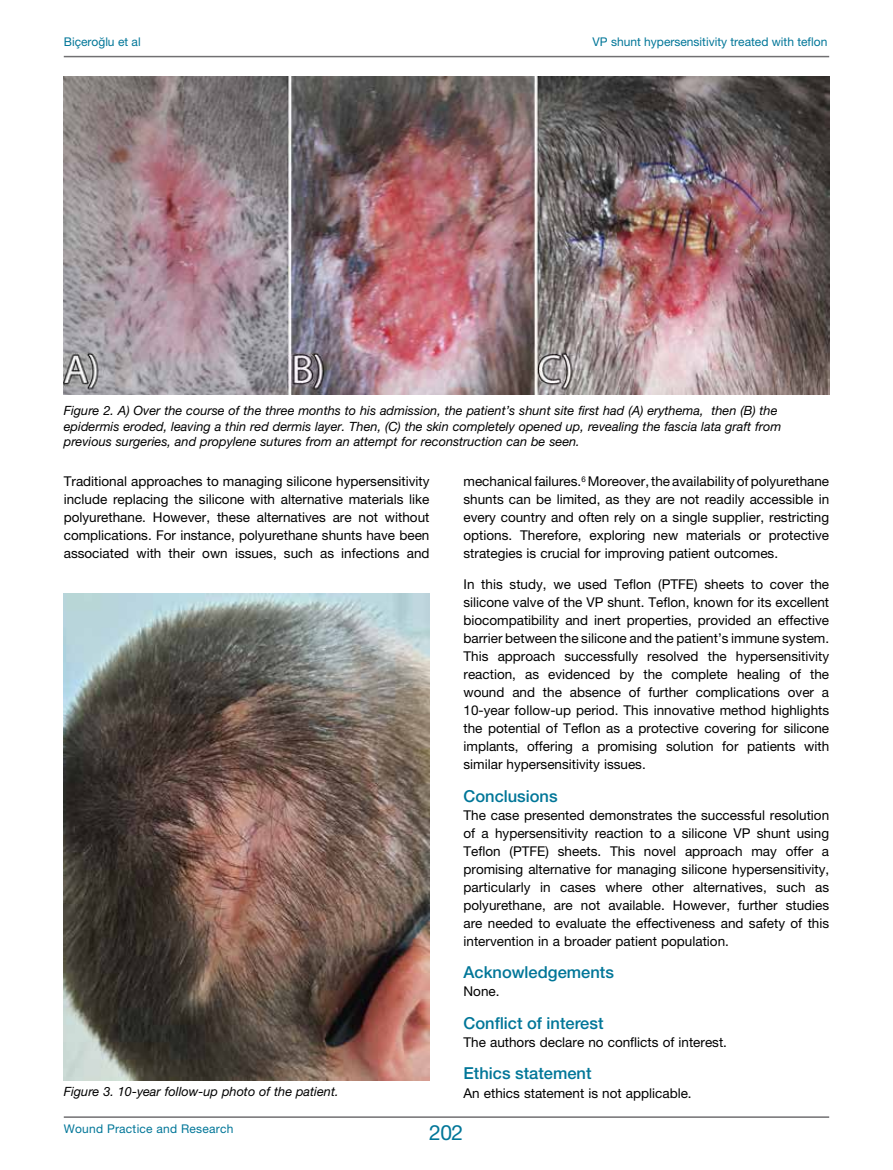
<style>
.page{position:relative;width:893px;height:1170px;background:#fff}
.page>*{position:absolute;margin:0;border:0;box-sizing:border-box;transform-origin:0 0}
.t1{font:21px "Helvetica Neue LT Pro";color:#007698}
.t2{font:500 16.5px "Helvetica Neue LT Pro";color:#007698}
.t3{font:13.5px/18px "Helvetica Neue LT Pro";color:#000;text-align:justify}
.t4{font:italic 12.75px/15.3px "Helvetica Neue LT Pro";color:#000}
.t5{font:12px "Helvetica Neue LT Pro";color:#007698}
.t6{font:12px "Helvetica Neue LT Pro";letter-spacing:.02em;color:#007698}
</style>
<div class="page">
<hr style="left:64px;top:1116px;width:765px;height:1px;background:#717072">
<hr style="left:64px;top:56px;width:765px;height:1px;background:#717072">
<img style="left:64px;top:77px;width:765px;height:317px">
<img style="left:64px;top:593px;width:365px;height:487px">
<p class="t5" style="left:64px;top:34px;width:78px">Biçeroğlu et al</p>
<p class="t5" style="left:593px;top:34px;width:236px">VP shunt hypersensitivity treated with teflon</p>
<p class="t4" style="left:64px;top:403px;width:719px">Figure 2. A) Over the course of the three months to his admission, the patient’s shunt site first had (A) erythema, then (B) the epidermis eroded, leaving a thin red dermis layer. Then, (C) the skin completely opened up, revealing the fascia lata graft from previous surgeries, and propylene sutures from an attempt for reconstruction can be seen.</p>
<p class="t3" style="left:64px;top:472px;width:367px">Traditional approaches to managing silicone hypersensitivity include replacing the silicone with alternative materials like polyurethane. However, these alternatives are not without complications. For instance, polyurethane shunts have been associated with their own issues, such as infections and</p>
<p class="t4" style="left:64px;top:1083px;width:276px">Figure 3. 10-year follow-up photo of the patient.</p>
<p class="t3" style="left:463px;top:472px;width:367px">mechanical failures.<sup>6</sup> Moreover, the availability of polyurethane shunts can be limited, as they are not readily accessible in every country and often rely on a single supplier, restricting options. Therefore, exploring new materials or protective strategies is crucial for improving patient outcomes.</p>
<p class="t3" style="left:463px;top:575px;width:367px">In this study, we used Teflon (PTFE) sheets to cover the silicone valve of the VP shunt. Teflon, known for its excellent biocompatibility and inert properties, provided an effective barrier between the silicone and the patient’s immune system.<br>This approach successfully resolved the hypersensitivity reaction, as evidenced by the complete healing of the wound and the absence of further complications over a 10-year follow-up period. This innovative method highlights the potential of Teflon as a protective covering for silicone implants, offering a promising solution for patients with similar hypersensitivity issues.</p>
<p class="t2" style="left:463px;top:785px;width:96px">Conclusions</p>
<p class="t3" style="left:463px;top:805px;width:367px">The case presented demonstrates the successful resolution of a hypersensitivity reaction to a silicone VP shunt using Teflon (PTFE) sheets. This novel approach may offer a promising alternative for managing silicone hypersensitivity, particularly in cases where other alternatives, such as polyurethane, are not available. However, further studies are needed to evaluate the effectiveness and safety of this intervention in a broader patient population.</p>
<p class="t2" style="left:463px;top:962px;width:152px">Acknowledgements</p>
<p class="t3" style="left:463px;top:982px;width:38px">None.</p>
<p class="t2" style="left:463px;top:1013px;width:142px">Conflict of interest</p>
<p class="t3" style="left:463px;top:1032px;width:265px">The authors declare no conflicts of interest.</p>
<p class="t2" style="left:463px;top:1063px;width:130px">Ethics statement</p>
<p class="t3" style="left:463px;top:1083px;width:230px">An ethics statement is not applicable.</p>
<p class="t6" style="left:64px;top:1121px;width:171px">Wound Practice and Research</p>
<h1 class="t1" style="left:429px;top:1119px;width:36px">202</h1>
</div>
